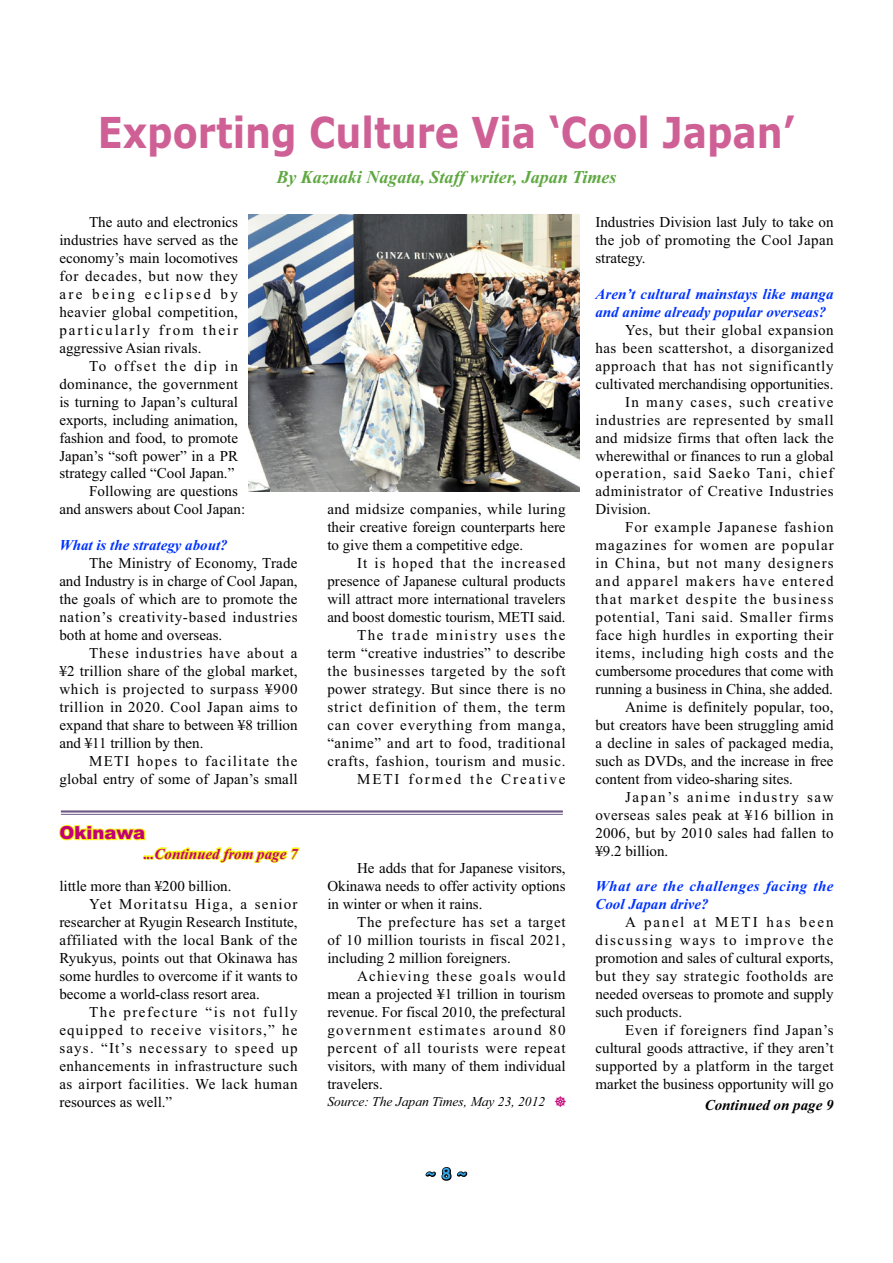
<style>
.page{position:relative;width:893px;height:1263px;background:#fff}
.page>*{position:absolute;margin:0;border:0;box-sizing:border-box;transform-origin:0 0}
.t1{font:700 42.75px "Verdana";color:#cf6095;scale:.85 1}
.t2{font:italic 700 18px "Times New Roman";color:#5fa841}
.t3{font:900 18px "Arial";color:#c10077}
.t4{font:15px/18px "Times New Roman";letter-spacing:.02em;color:#000;text-align:justify}
.t5{font:15px "Times New Roman";color:#000}
.t6{font:15px/18px "Times New Roman";letter-spacing:.04em;color:#000;text-align:right}
.t7{font:15px "Times New Roman";letter-spacing:.08em;color:#000}
.t8{font:italic 700 15px/18px "Times New Roman";color:#03f}
.t9{font:15px "Times New Roman";letter-spacing:.05em;color:#000}
.t10{font:15px "Times New Roman";letter-spacing:.06em;color:#000}
.t11{font:italic 700 15px/18px "Times New Roman";letter-spacing:.035em;color:#03f}
.t12{font:15px "Times New Roman";letter-spacing:.105em;color:#000}
.t13{font:15px "Times New Roman";letter-spacing:.045em;color:#000}
.t14{font:15px "Times New Roman";letter-spacing:.075em;color:#000}
.t15{font:15px "Times New Roman";letter-spacing:.09em;color:#000}
.t16{font:15px "Times New Roman";letter-spacing:.065em;color:#000}
.t17{font:15px "Times New Roman";letter-spacing:.07em;color:#000}
.t18{font:15px "Times New Roman";letter-spacing:.085em;color:#000}
.t19{font:15px "Times New Roman";letter-spacing:.1em;color:#000}
.t20{font:italic 700 15px "Times New Roman";color:#c10077}
.t21{font:italic 700 15px "Times New Roman";color:#000}
.t22{font:700 15px "Comic Sans MS";color:#36a7e9}
.t23{font:italic 13.5px "Times New Roman";color:#000}
.s1{font-style:normal}
</style>
<div class="page">
<svg style="left:425px;top:1167px;width:43px;height:14px"></svg>
<img style="left:248px;top:214px;width:332px;height:278px">
<svg style="left:59px;top:824px;width:241px;height:39px"></svg>
<hr style="left:61px;top:810px;width:502px;height:3px;background:#6d5784">
<hr style="left:61px;top:814px;width:502px;height:1px;background:#6d5784">
<h1 class="t1" style="left:98px;top:115px;width:821px">Exporting Culture Via ‘Cool Japan’</h1>
<p class="t2" style="left:276px;top:171px;width:342px">By Kazuaki Nagata, Staff writer, Japan Times</p>
<p class="t4" style="left:59px;top:214px;width:180px;text-indent:30px">The auto and electronics industries have served as the economy’s main locomotives for decades, but now they are being eclipsed by heavier global competition, particularly from their aggressive Asian rivals.</p>
<p class="t12" style="left:89px;top:360px;width:150px">To offset the dip in</p>
<p class="t4" style="left:59px;top:376px;width:180px">dominance, the government</p>
<p class="t4" style="left:59px;top:394px;width:180px">is turning to Japan’s cultural</p>
<p class="t5" style="left:59px;top:414px;width:180px">exports, including animation,</p>
<p class="t5" style="left:59px;top:432px;width:180px">fashion and food, to promote</p>
<p class="t5" style="left:59px;top:450px;width:180px">Japan’s “soft power” in a PR</p>
<p class="t5" style="left:59px;top:468px;width:176px">strategy called “Cool Japan.”</p>
<p class="t4" style="left:89px;top:484px;width:150px">Following are questions</p>
<p class="t5" style="left:59px;top:504px;width:187px">and answers about Cool Japan:</p>
<p class="t8" style="left:59px;top:538px;width:170px">What is the strategy about?</p>
<p class="t4" style="left:59px;top:555px;width:240px;text-indent:30px">The Ministry of Economy, Trade and Industry is in charge of Cool Japan, the goals of which are to promote the nation’s creativity-based industries both at home and overseas.</p>
<p class="t4" style="left:59px;top:645px;width:240px;text-indent:30px">These industries have about a ¥2 trillion share of the global market, which is projected to surpass ¥900 trillion in 2020. Cool Japan aims to expand that share to between ¥8 trillion and ¥11 trillion by then.</p>
<p class="t4" style="left:59px;top:753px;width:240px;text-align:right">METI hopes to facilitate the global entry of some of Japan’s small</p>
<p class="t4" style="left:595px;top:214px;width:240px">Industries Division last July to take on the job of promoting the Cool Japan strategy.</p>
<p class="t8" style="left:595px;top:286px;width:240px">Aren’t cultural mainstays like manga and anime already popular overseas?</p>
<p class="t6" style="left:625px;top:322px;width:210px">Yes, but their global expansion</p>
<p class="t4" style="left:595px;top:340px;width:240px">has been scattershot, a disorganized</p>
<p class="t9" style="left:595px;top:360px;width:240px">approach that has not significantly</p>
<p class="t5" style="left:595px;top:378px;width:239px">cultivated merchandising opportunities.</p>
<p class="t7" style="left:625px;top:396px;width:210px">In many cases, such creative</p>
<p class="t9" style="left:595px;top:414px;width:240px">industries are represented by small</p>
<p class="t4" style="left:595px;top:430px;width:240px">and midsize firms that often lack the</p>
<p class="t5" style="left:595px;top:450px;width:240px">wherewithal or finances to run a global</p>
<p class="t14" style="left:595px;top:468px;width:240px">operation, said Saeko Tani, chief</p>
<p class="t6" style="left:595px;top:484px;width:240px">administrator of Creative Industries</p>
<p class="t5" style="left:595px;top:504px;width:57px">Division.</p>
<p class="t10" style="left:625px;top:522px;width:210px">For example Japanese fashion</p>
<p class="t16" style="left:595px;top:540px;width:240px">magazines for women are popular</p>
<p class="t17" style="left:595px;top:557px;width:240px">in China, but not many designers</p>
<p class="t7" style="left:595px;top:575px;width:240px">and apparel makers have entered</p>
<p class="t15" style="left:595px;top:593px;width:240px">that market despite the business</p>
<p class="t10" style="left:595px;top:611px;width:240px">potential, Tani said. Smaller firms</p>
<p class="t6" style="left:595px;top:627px;width:240px">face high hurdles in exporting their</p>
<p class="t13" style="left:595px;top:647px;width:240px">items, including high costs and the</p>
<p class="t5" style="left:595px;top:665px;width:240px">cumbersome procedures that come with</p>
<p class="t5" style="left:595px;top:683px;width:239px">running a business in China, she added.</p>
<p class="t4" style="left:625px;top:699px;width:210px">Anime is definitely popular, too,</p>
<p class="t5" style="left:595px;top:719px;width:240px">but creators have been struggling amid</p>
<p class="t4" style="left:595px;top:735px;width:240px">a decline in sales of packaged media,</p>
<p class="t5" style="left:595px;top:755px;width:240px">such as DVDs, and the increase in free</p>
<p class="t5" style="left:595px;top:773px;width:199px">content from video-sharing sites.</p>
<p class="t12" style="left:625px;top:791px;width:210px">Japan’s anime industry saw</p>
<p class="t4" style="left:595px;top:807px;width:240px">overseas sales peak at ¥16 billion in</p>
<p class="t4" style="left:595px;top:825px;width:240px">2006, but by 2010 sales had fallen to</p>
<p class="t5" style="left:595px;top:845px;width:74px">¥9.2 billion.</p>
<p class="t11" style="left:595px;top:879px;width:240px">What are the challenges facing the<br>Cool Japan drive?</p>
<p class="t4" style="left:595px;top:915px;width:240px;text-indent:30px">A panel at METI has been discussing ways to improve the promotion and sales of cultural exports, but they say strategic footholds are needed overseas to promote and supply such products.</p>
<p class="t4" style="left:595px;top:1022px;width:240px;text-indent:30px">Even if foreigners find Japan’s cultural goods attractive, if they aren’t supported by a platform in the target market the business opportunity will go</p>
<p class="t4" style="left:327px;top:502px;width:240px">and midsize companies, while luring their creative foreign counterparts here to give them a competitive edge.</p>
<p class="t6" style="left:327px;top:555px;width:240px">It is hoped that the increased presence of Japanese cultural products will attract more international travelers and boost domestic tourism, METI said.<br>The trade ministry uses the term “creative industries” to describe the businesses targeted by the soft power strategy. But since there is no strict definition of them, the term can cover everything from manga, “anime” and art to food, traditional crafts, fashion, tourism and music.<br>METI formed the Creative</p>
<p class="t3" style="left:59px;top:826px;width:87px">Okinawa</p>
<p class="t20" style="left:143px;top:848px;width:156px"><span class="s1">.</span>..Continued from page 7</p>
<p class="t4" style="left:327px;top:861px;width:240px;text-indent:30px">He adds that for Japanese visitors, Okinawa needs to offer activity options in winter or when it rains.</p>
<p class="t4" style="left:327px;top:915px;width:240px;text-indent:30px">The prefecture has set a target of 10 million tourists in fiscal 2021, including 2 million foreigners.</p>
<p class="t4" style="left:327px;top:968px;width:240px;text-indent:30px">Achieving these goals would mean a projected ¥1 trillion in tourism revenue. For fiscal 2010, the prefectural government estimates around 80 percent of all tourists were repeat visitors, with many of them individual travelers.</p>
<p class="t23" style="left:327px;top:1097px;width:219px">Source: The Japan Times, May 23, 2012</p>
<p class="t5" style="left:59px;top:881px;width:174px">little more than ¥200 billion.</p>
<p class="t18" style="left:89px;top:899px;width:210px">Yet Moritatsu Higa, a senior</p>
<p class="t5" style="left:59px;top:917px;width:240px">researcher at Ryugin Research Institute,</p>
<p class="t4" style="left:59px;top:933px;width:240px">affiliated with the local Bank of the</p>
<p class="t4" style="left:59px;top:951px;width:240px">Ryukyus, points out that Okinawa has</p>
<p class="t5" style="left:59px;top:970px;width:240px">some hurdles to overcome if it wants to</p>
<p class="t5" style="left:59px;top:988px;width:202px">become a world-class resort area.</p>
<p class="t19" style="left:89px;top:1006px;width:210px">The prefecture “is not fully</p>
<p class="t7" style="left:59px;top:1024px;width:240px">equipped to receive visitors,” he</p>
<p class="t7" style="left:59px;top:1042px;width:240px">says. “It’s necessary to speed up</p>
<p class="t4" style="left:59px;top:1058px;width:240px">enhancements in infrastructure such</p>
<p class="t6" style="left:59px;top:1076px;width:240px">as airport facilities. We lack human</p>
<p class="t5" style="left:59px;top:1096px;width:114px">resources as well.”</p>
<p class="t21" style="left:704px;top:1100px;width:130px">Continued on page 9</p>
<p class="t22" style="left:426px;top:1165px;width:42px">~ 8 ~</p>
</div>
